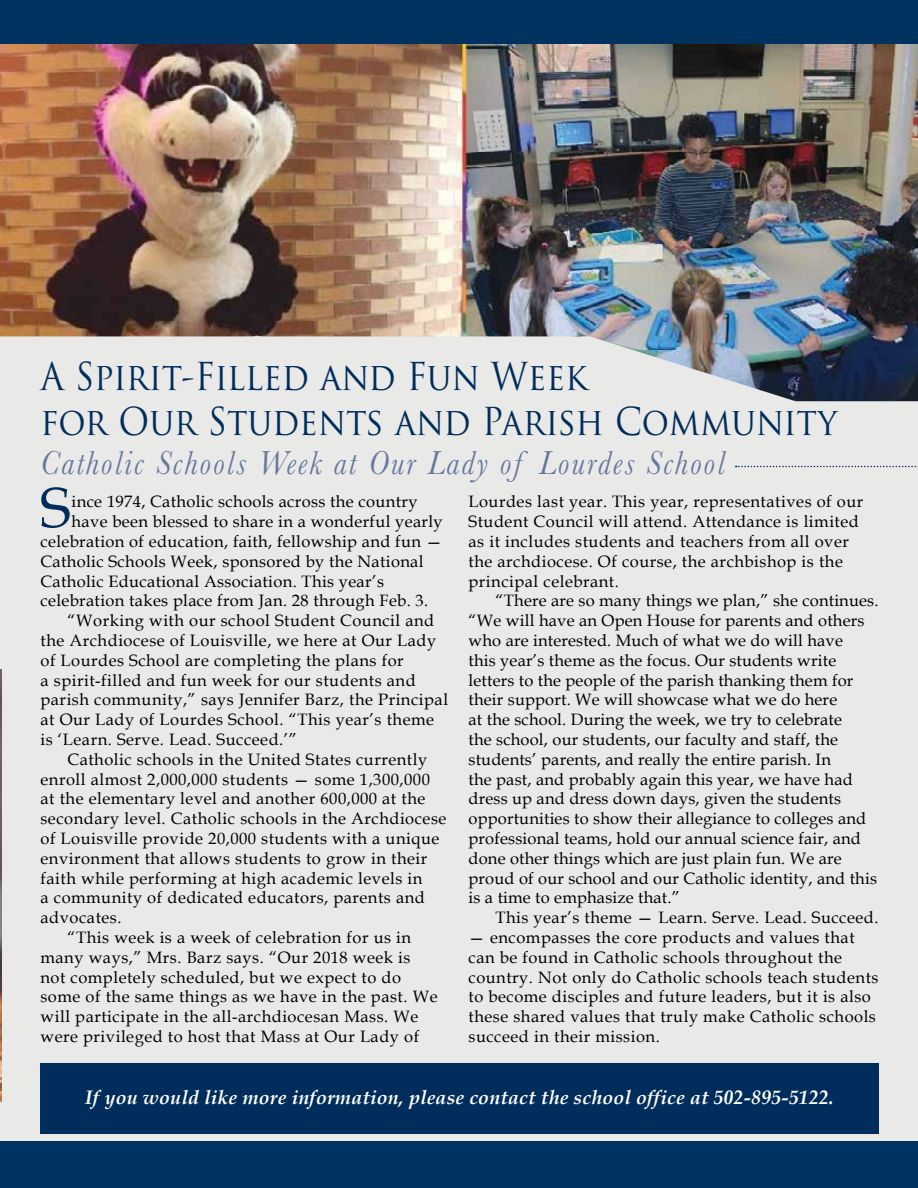
<style>
.page{position:relative;width:918px;height:1188px;background:#fff}
.page>*{position:absolute;margin:0;border:0;box-sizing:border-box;transform-origin:0 0}
.t1{font:57.15px "Book Antiqua";color:#002d5b}
.t2{font:37.5px/45px "Trajan Pro";color:#002d5b;scale:.9 1}
.t3{font:italic 34.5px "Baskerville";letter-spacing:.07em;color:#67789c;scale:.9 1}
.t4{font:italic 700 19.5px "Book Antiqua";letter-spacing:.01em;color:#fff}
.t5{font:16.5px/19.8px "Book Antiqua";letter-spacing:.03em;color:#000}
.t6{font:16.5px/19.8px "Book Antiqua";letter-spacing:.01em;color:#000}
</style>
<div class="page">
<div style="left:0;top:366px;width:918px;height:822px;background:#e9e9e8"></div>
<img style="left:0;top:43px;width:918px;height:293px">
<div style="left:0;top:0;width:918px;height:43px;background:#003260"></div>
<svg style="left:0;top:336px;width:918px;height:66px"></svg>
<div style="left:0;top:1141px;width:918px;height:47px;background:#003262"></div>
<svg style="left:736px;top:466px;width:182px;height:1px"></svg>
<img style="left:0;top:670px;width:2px;height:432px">
<div style="left:40px;top:1063px;width:839px;height:71px;background:#002d5b"></div>
<h2 class="t2" style="left:40px;top:353px;width:887px">A Spirit-Filled and Fun Week<br>for Our Students and Parish Community</h2>
<h3 class="t3" style="left:40px;top:440px;width:762px">Catholic Schools Week at Our Lady of Lourdes School</h3>
<h1 class="t1" style="left:40px;top:468px;width:31px">S</h1>
<p class="t5" style="left:72px;top:492px;width:347px">ince 1974, Catholic schools across the country</p>
<p class="t5" style="left:72px;top:511px;width:373px">have been blessed to share in a wonderful yearly</p>
<p class="t5" style="left:41px;top:531px;width:403px">celebration of education, faith, fellowship and fun —</p>
<p class="t5" style="left:41px;top:551px;width:385px">Catholic Schools Week, sponsored by the National</p>
<p class="t5" style="left:41px;top:571px;width:345px">Catholic Educational Association. This year’s</p>
<p class="t5" style="left:41px;top:591px;width:389px">celebration takes place from Jan. 28 through Feb. 3.</p>
<p class="t5" style="left:68px;top:610px;width:368px">“Working with our school Student Council and</p>
<p class="t5" style="left:41px;top:630px;width:397px">the Archdiocese of Louisville, we here at Our Lady</p>
<p class="t5" style="left:41px;top:650px;width:365px">of Lourdes School are completing the plans for</p>
<p class="t5" style="left:41px;top:670px;width:377px">a spirit-filled and fun week for our students and</p>
<p class="t5" style="left:41px;top:690px;width:409px">parish community,” says Jennifer Barz, the Principal</p>
<p class="t5" style="left:41px;top:709px;width:395px">at Our Lady of Lourdes School. “This year’s theme</p>
<p class="t5" style="left:41px;top:729px;width:258px">is ‘Learn. Serve. Lead. Succeed.’”</p>
<p class="t5" style="left:68px;top:749px;width:361px">Catholic schools in the United States currently</p>
<p class="t5" style="left:41px;top:769px;width:391px">enroll almost 2,000,000 students — some 1,300,000</p>
<p class="t5" style="left:41px;top:789px;width:386px">at the elementary level and another 600,000 at the</p>
<p class="t5" style="left:41px;top:808px;width:407px">secondary level. Catholic schools in the Archdiocese</p>
<p class="t5" style="left:41px;top:828px;width:401px">of Louisville provide 20,000 students with a unique</p>
<p class="t5" style="left:41px;top:848px;width:388px">environment that allows students to grow in their</p>
<p class="t5" style="left:41px;top:868px;width:383px">faith while performing at high academic levels in</p>
<p class="t5" style="left:41px;top:888px;width:386px">a community of dedicated educators, parents and</p>
<p class="t5" style="left:41px;top:907px;width:83px">advocates.</p>
<p class="t5" style="left:68px;top:927px;width:345px">“This week is a week of celebration for us in</p>
<p class="t5" style="left:41px;top:947px;width:372px">many ways,” Mrs. Barz says. “Our 2018 week is</p>
<p class="t5" style="left:41px;top:967px;width:362px">not completely scheduled, but we expect to do</p>
<p class="t5" style="left:41px;top:987px;width:399px">some of the same things as we have in the past. We</p>
<p class="t5" style="left:41px;top:1006px;width:379px">will participate in the all-archdiocesan Mass. We</p>
<p class="t5" style="left:41px;top:1026px;width:380px">were privileged to host that Mass at Our Lady of</p>
<p class="t5" style="left:469px;top:492px;width:396px">Lourdes last year. This year, representatives of our Student Council will attend. Attendance is limited as it includes students and teachers from all over the archdiocese. Of course, the archbishop is the principal celebrant.</p>
<p class="t6" style="left:469px;top:591px;width:412px;text-indent:27px">“There are so many things we plan,” she continues. “We will have an Open House for parents and others who are interested. Much of what we do will have<br>this year’s theme as the focus. Our students write letters to the people of the parish thanking them for their support. We will showcase what we do here<br>at the school. During the week, we try to celebrate<br>the school, our students, our faculty and staff, the students’ parents, and really the entire parish. In<br>the past, and probably again this year, we have had dress up and dress down days, given the students opportunities to show their allegiance to colleges and professional teams, hold our annual science fair, and done other things which are just plain fun. We are proud of our school and our Catholic identity, and this is a time to emphasize that.”</p>
<p class="t5" style="left:496px;top:907px;width:385px">This year’s theme — Learn. Serve. Lead. Succeed.</p>
<p class="t5" style="left:469px;top:927px;width:412px">— encompasses the core products and values that can be found in Catholic schools throughout the country. Not only do Catholic schools teach students to become disciples and future leaders, but it is also these shared values that truly make Catholic schools succeed in their mission.</p>
<p class="t4" style="left:85px;top:1084px;width:750px">If you would like more information, please contact the school office at 502-895-5122.</p>
</div>
